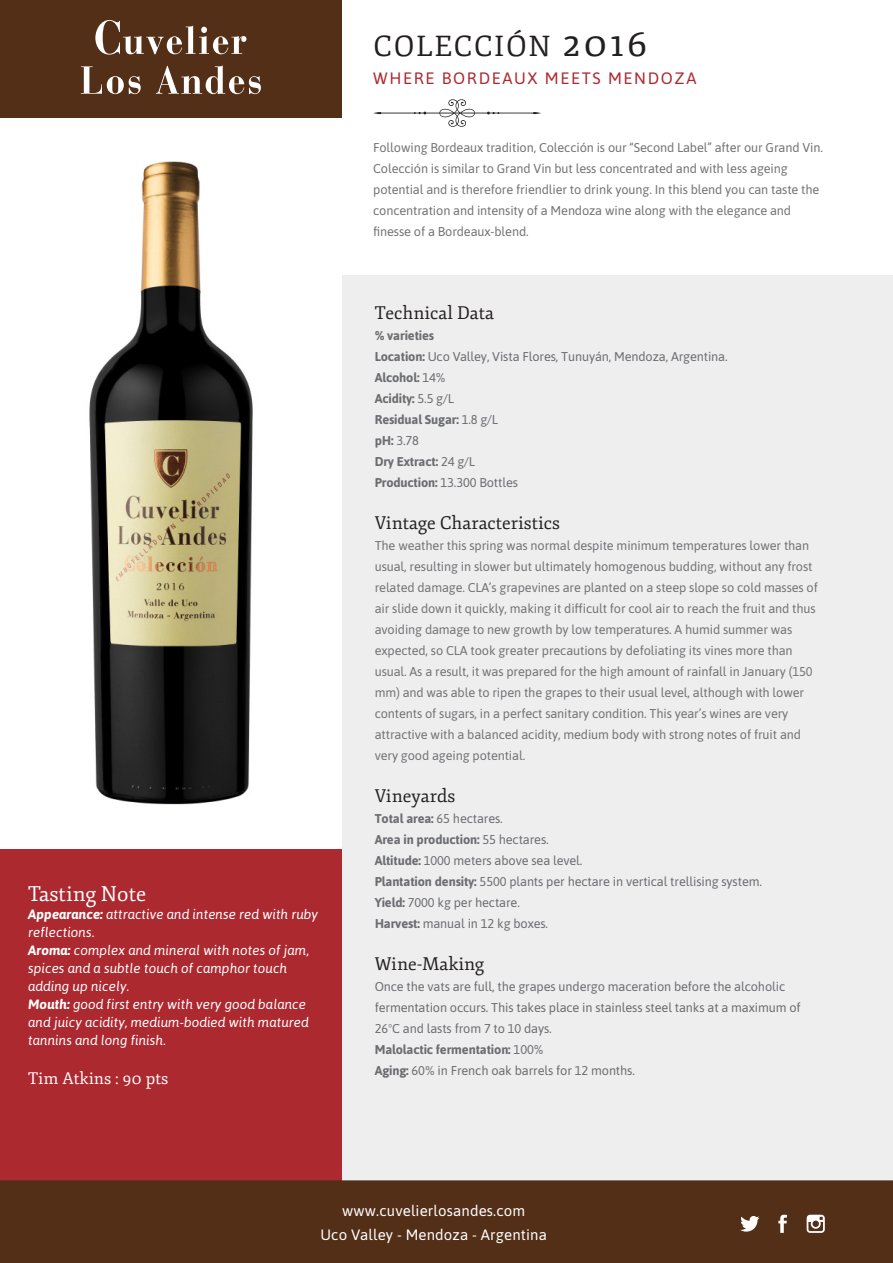
<style>
.page{position:relative;width:893px;height:1263px;background:#fff}
.page>*{position:absolute;margin:0;border:0;box-sizing:border-box;transform-origin:0 0}
.t1{font:28.65px "Fjord One";letter-spacing:.05em;color:#231f20}
.t2{font:21px "Fjord One";color:#fff}
.t3{font:18px "Fjord One";color:#231f20}
.t4{font:16.5px "Asap";letter-spacing:.1em;color:#ac2930}
.t5{font:16.5px "Fjord One";color:#fff}
.t6{font:15px/24px "Asap";letter-spacing:.01em;color:#fff;text-align:center}
.t7{font:italic 13.5px/18px "Asap";color:#fff}
.t8{font:12.75px/21px "Asap";letter-spacing:-.01em;color:#727375}
.t9{font:12.75px/21px "Asap";letter-spacing:-.01em;color:#6c6d70}
.s1{font-size:38.7px}
.s2{font-weight:700}
</style>
<div class="page">
<div style="left:0;top:849px;width:342px;height:331px;background:#ac2930"></div>
<svg style="left:373px;top:99px;width:168px;height:28px"></svg>
<div style="left:0;top:0;width:342px;height:117px;background:#532f18"></div>
<div style="left:342px;top:275px;width:551px;height:905px;background:#eeeeef"></div>
<div style="left:0;top:1180px;width:893px;height:83px;background:#532f18"></div>
<svg style="left:95px;top:20px;width:151px;height:35px"></svg>
<svg style="left:81px;top:66px;width:60px;height:28px"></svg>
<svg style="left:156px;top:65px;width:105px;height:29px"></svg>
<svg style="left:740px;top:1216px;width:19px;height:15px"></svg>
<svg style="left:778px;top:1215px;width:9px;height:18px"></svg>
<svg style="left:807px;top:1215px;width:18px;height:18px"></svg>
<img style="left:89px;top:161px;width:164px;height:644px">
<h1 class="t1" style="left:373px;top:29px;width:276px">COLECCIÓN <span class="s1">2016</span></h1>
<p class="t4" style="left:373px;top:67px;width:325px">WHERE BORDEAUX MEETS MENDOZA</p>
<h2 class="t2" style="left:28px;top:881px;width:119px">Tasting Note</h2>
<p class="t7" style="left:28px;top:905px;width:291px"><span class="s2">Appearance:</span> attractive and intense red with ruby reflections.<br><span class="s2">Aroma:</span> complex and mineral with notes of jam, spices and a subtle touch of camphor touch adding up nicely.<br><span class="s2">Mouth:</span> good first entry with very good balance and juicy acidity, medium-bodied with matured tannins and long finish.</p>
<p class="t5" style="left:28px;top:1068px;width:142px">Tim Atkins : 90 pts</p>
<p class="t8" style="left:373px;top:136px;width:451px">Following Bordeaux tradition, Colección is our “Second Label” after our Grand Vin.<br>Colección is similar to Grand Vin but less concentrated and with less ageing potential and is therefore friendlier to drink young. In this blend you can taste the concentration and intensity of a Mendoza wine along with the elegance and finesse of a Bordeaux-blend.</p>
<h3 class="t3" style="left:375px;top:302px;width:121px">Technical Data</h3>
<p class="t9" style="left:375px;top:324px;width:354px"><span class="s2">% varieties<br>Location:</span> Uco Valley, Vista Flores, Tunuyán, Mendoza, Argentina.<br><span class="s2">Alcohol:</span> 14%<br><span class="s2">Acidity:</span> 5.5 g/L<br><span class="s2">Residual Sugar:</span> 1.8 g/L<br><span class="s2">pH:</span> 3.78<br><span class="s2">Dry Extract:</span> 24 g/L<br><span class="s2">Production:</span> 13.300 Bottles</p>
<h3 class="t3" style="left:375px;top:512px;width:187px">Vintage Characteristics</h3>
<p class="t8" style="left:375px;top:534px;width:445px">The weather this spring was normal despite minimum temperatures lower than usual, resulting in slower but ultimately homogenous budding, without any frost related damage. CLA’s grapevines are planted on a steep slope so cold masses of air slide down it quickly, making it difficult for cool air to reach the fruit and thus avoiding damage to new growth by low temperatures. A humid summer was expected, so CLA took greater precautions by defoliating its vines more than usual. As a result, it was prepared for the high amount of rainfall in January (150 mm) and was able to ripen the grapes to their usual level, although with lower contents of sugars, in a perfect sanitary condition. This year’s wines are very attractive with a balanced acidity, medium body with strong notes of fruit and very good ageing potential.</p>
<h3 class="t3" style="left:375px;top:785px;width:82px">Vineyards</h3>
<p class="t9" style="left:375px;top:807px;width:389px"><span class="s2">Total area:</span> 65 hectares.<br><span class="s2">Area in production:</span> 55 hectares.<br><span class="s2">Altitude:</span> 1000 meters above sea level.<br><span class="s2">Plantation density:</span> 5500 plants per hectare in vertical trellising system.<br><span class="s2">Yield:</span> 7000 kg per hectare.<br><span class="s2">Harvest:</span> manual in 12 kg boxes.</p>
<h3 class="t3" style="left:375px;top:953px;width:111px">Wine-Making</h3>
<p class="t9" style="left:375px;top:975px;width:427px">Once the vats are full, the grapes undergo maceration before the alcoholic fermentation occurs. This takes place in stainless steel tanks at a maximum of 26ºC and lasts from 7 to 10 days.<br><span class="s2">Malolactic fermentation:</span> 100%<br><span class="s2">Aging:</span> 60% in French oak barrels for 12 months.</p>
<p class="t6" style="left:320px;top:1198px;width:228px">www.cuvelierlosandes.com<br>Uco Valley - Mendoza - Argentina</p>
</div>
